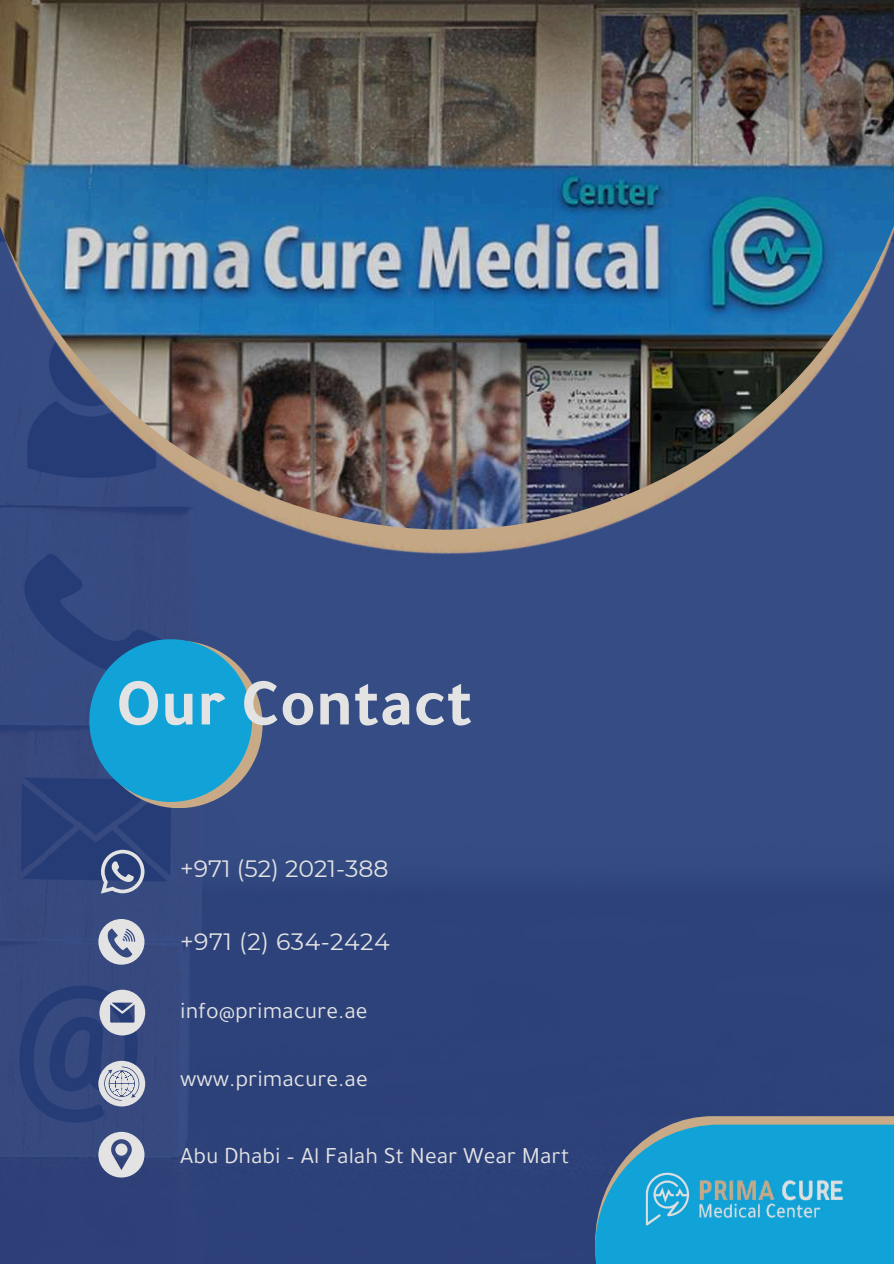
<style>
.page{position:relative;width:894px;height:1264px;background:#fff}
.page>*{position:absolute;margin:0;border:0;box-sizing:border-box;transform-origin:0 0}
.t1{font:700 67.5px "Tajawal";color:#e3e3e3}
.t2{font:23.55px "Tajawal";color:#e3e3e3}
.t3{font:23.55px "Montserrat";color:#e3e3e3}
.t4{font:23.55px "Montserrat";letter-spacing:.02em;color:#e3e3e3}
</style>
<div class="page">
<img style="left:0;top:759px;width:893px;height:504px">
<svg style="left:89px;top:759px;width:173px;height:48px;background:#3282ad"></svg>
<svg style="left:98px;top:1060px;width:47px;height:46px;background:#a9afc1"></svg>
<svg style="left:98px;top:919px;width:46px;height:45px;background:#a6adc0"></svg>
<svg style="left:98px;top:1131px;width:46px;height:46px;background:#a3aabd"></svg>
<svg style="left:99px;top:989px;width:46px;height:46px;background:#969eb6"></svg>
<svg style="left:595px;top:1116px;width:298px;height:8px;background:#968982"></svg>
<div style="left:595px;top:1124px;width:298px;height:139px;background:#11a2d7"></div>
<img style="left:645px;top:1172px;width:45px;height:53px">
<img style="left:699px;top:1180px;width:145px;height:37px">
<svg style="left:101px;top:849px;width:43px;height:44px;background:#68779d"></svg>
<img style="left:0;top:722px;width:893px;height:37px">
<img style="left:0;top:529px;width:893px;height:193px">
<img style="left:0;top:0;width:893px;height:529px">
<h1 class="t1" style="left:116px;top:681px;width:357px">Our Contact</h1>
<p class="t3" style="left:180px;top:854px;width:210px">+971 (52) 2021-388</p>
<p class="t4" style="left:180px;top:927px;width:211px">+971 (2) 634-2424</p>
<p class="t2" style="left:180px;top:1003px;width:189px">info@primacure.ae</p>
<p class="t2" style="left:180px;top:1070px;width:189px">www.primacure.ae</p>
<p class="t2" style="left:180px;top:1147px;width:390px">Abu Dhabi – Al Falah St Near Wear Mart</p>
</div>
